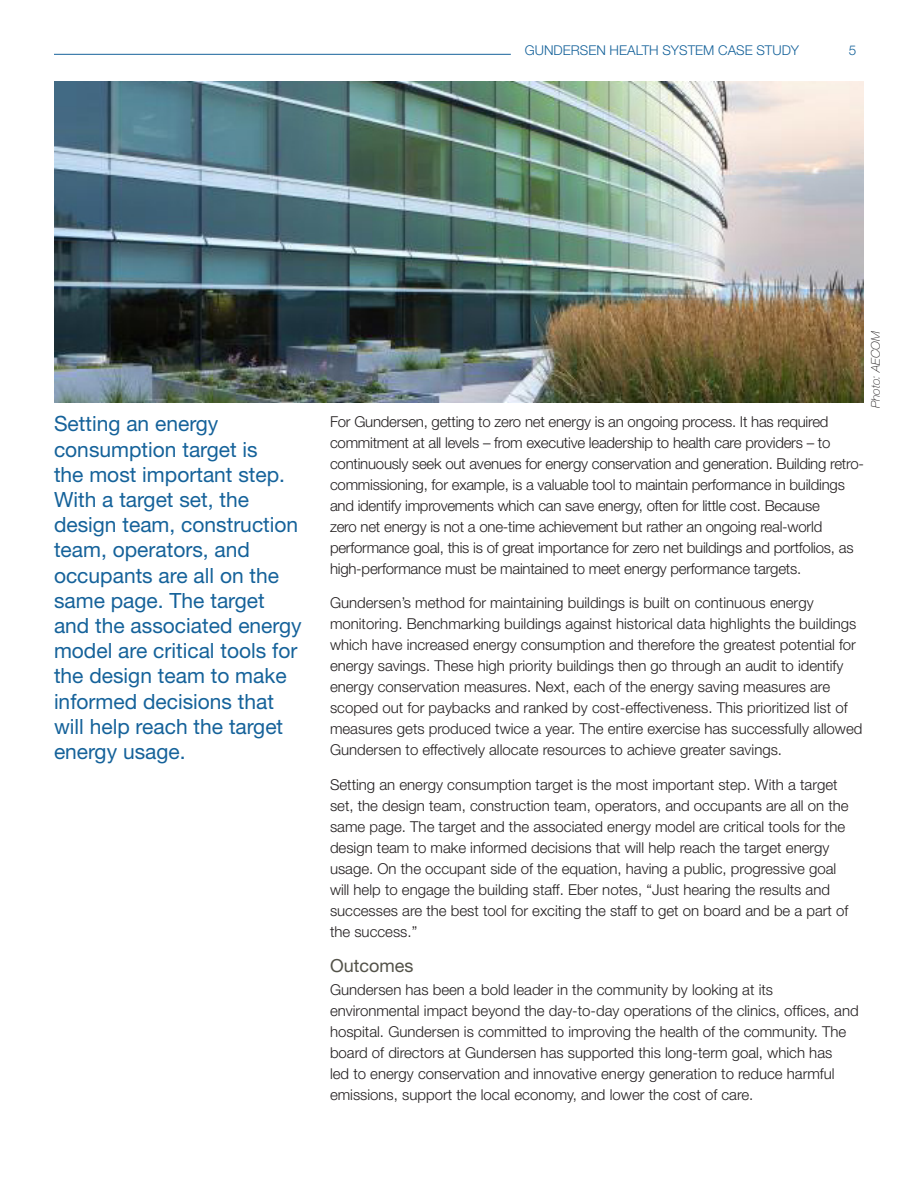
<style>
.page{position:relative;width:918px;height:1188px;background:#fff}
.page>*{position:absolute;margin:0;border:0;box-sizing:border-box;transform-origin:0 0}
.Heading{font:21px/25.2px "Helvetica Neue";color:#15629a}
.Subhead_2{font:18px "Helvetica Neue";color:#535249}
.body{font:300 15px/21px "Helvetica Neue";color:#231f20}
.lists{font:300 13.5px "Helvetica Neue";color:#15629a}
.body-2{font:italic 100 12px "Helvetica Neue";color:#231f20}
</style>
<div class="page">
<img style="left:54px;top:81px;width:810px;height:321px">
<hr style="left:54px;top:54px;width:457px;height:1px;background:#15629a">
<p class="lists" style="left:525px;top:42px;width:276px">GUNDERSEN HEALTH SYSTEM CASE STUDY</p>
<p class="lists" style="left:849px;top:42px;width:9px">5</p>
<p class="Heading" style="left:54px;top:411px;width:249px">Setting an energy consumption target is<br>the most important step.<br>With a target set, the design team, construction team, operators, and occupants are all on the same page. The target and the associated energy model are critical tools for the design team to make informed decisions that will help reach the target energy usage.</p>
<p class="body" style="left:330px;top:410px;width:536px">For Gundersen, getting to zero net energy is an ongoing process. It has required commitment at all levels – from executive leadership to health care providers – to continuously seek out avenues for energy conservation and generation. Building retro&shy;commissioning, for example, is a valuable tool to maintain performance in buildings and identify improvements which can save energy, often for little cost. Because<br>zero net energy is not a one-time achievement but rather an ongoing real-world performance goal, this is of great importance for zero net buildings and portfolios, as high-performance must be maintained to meet energy performance targets.</p>
<p class="body" style="left:330px;top:592px;width:534px">Gundersen’s method for maintaining buildings is built on continuous energy monitoring. Benchmarking buildings against historical data highlights the buildings which have increased energy consumption and therefore the greatest potential for energy savings. These high priority buildings then go through an audit to identify energy conservation measures. Next, each of the energy saving measures are scoped out for paybacks and ranked by cost-effectiveness. This prioritized list of measures gets produced twice a year. The entire exercise has successfully allowed Gundersen to effectively allocate resources to achieve greater savings.</p>
<p class="body" style="left:330px;top:773px;width:520px">Setting an energy consumption target is the most important step. With a target set, the design team, construction team, operators, and occupants are all on the same page. The target and the associated energy model are critical tools for the design team to make informed decisions that will help reach the target energy usage. On the occupant side of the equation, having a public, progressive goal will help to engage the building staff. Eber notes, “Just hearing the results and successes are the best tool for exciting the staff to get on board and be a part of the success.”</p>
<p class="Subhead_2" style="left:330px;top:955px;width:85px">Outcomes</p>
<p class="body" style="left:330px;top:979px;width:530px">Gundersen has been a bold leader in the community by looking at its environmental impact beyond the day-to-day operations of the clinics, offices, and hospital. Gundersen is committed to improving the health of the community. The board of directors at Gundersen has supported this long-term goal, which has<br>led to energy conservation and innovative energy generation to reduce harmful emissions, support the local economy, and lower the cost of care.</p>
<p class="body-2" style="left:869px;top:408px;width:79px;rotate:-90deg">Photo: AECOM</p>
</div>
